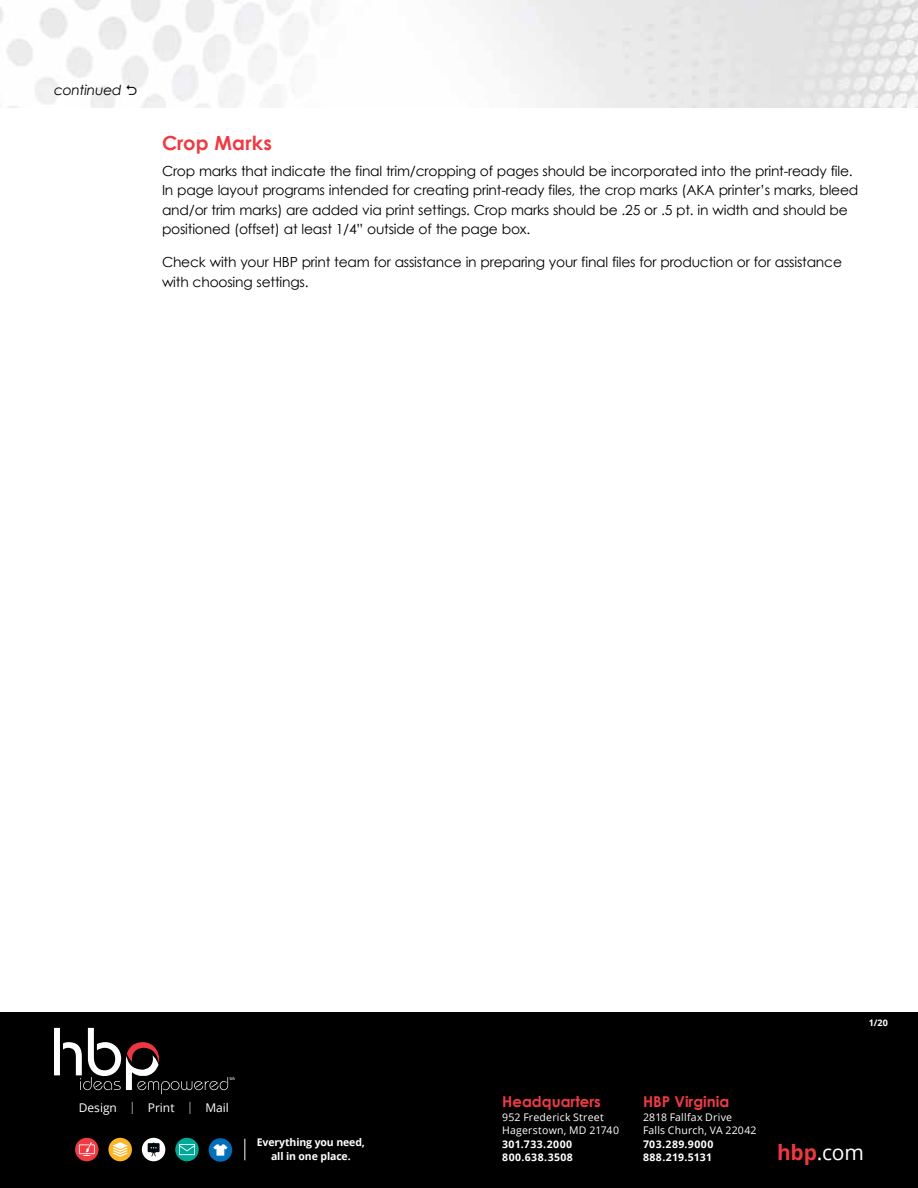
<style>
.page{position:relative;width:918px;height:1188px;background:#fff}
.page>*{position:absolute;margin:0;border:0;box-sizing:border-box;transform-origin:0 0}
.t1{font:21px "Open Sans";color:#fff}
.t2{font:700 19.5px "Century Gothic";letter-spacing:.005em;color:#ef3a44}
.t3{font:700 15px "Century Gothic";color:#ef3a44}
.t4{font:13.8px/19.5px "Century Gothic";letter-spacing:-.015em;color:#000}
.t5{font:italic 13.8px "Century Gothic";letter-spacing:-.015em;color:#000}
.t6{font:12px "Open Sans";color:#fff}
.t7{font:10.5px/13.5px "Open Sans";letter-spacing:.02em;color:#fff}
.t8{font:700 10.5px/13.5px "Open Sans";letter-spacing:.005em;color:#fff;text-align:center}
.t9{font:700 10.5px/13.5px "Open Sans";letter-spacing:.045em;color:#fff}
.t10{font:700 10.5px/13.5px "Open Sans";letter-spacing:.035em;color:#fff}
.t11{font:700 9px "Open Sans";color:#fff}
.s1{font-weight:300}
.s2{font-weight:700;color:#ef3742}
</style>
<div class="page">
<img style="left:0;top:0;width:918px;height:108px">
<div style="left:0;top:1012px;width:918px;height:176px;background:#000"></div>
<svg style="left:245px;top:1139px;width:1px;height:21px"></svg>
<svg style="left:75px;top:1138px;width:24px;height:23px"></svg>
<svg style="left:79px;top:1142px;width:16px;height:14px"></svg>
<div style="left:108px;top:1138px;width:24px;height:23px;background:#fcb524;border-radius:50%"></div>
<svg style="left:112px;top:1142px;width:16px;height:15px"></svg>
<div style="left:142px;top:1138px;width:23px;height:23px;background:#fff;border-radius:50%"></div>
<svg style="left:148px;top:1143px;width:12px;height:14px"></svg>
<div style="left:175px;top:1138px;width:24px;height:23px;background:#00a896;border-radius:50%"></div>
<svg style="left:179px;top:1144px;width:16px;height:11px"></svg>
<div style="left:209px;top:1138px;width:23px;height:24px;background:#0070ba;border-radius:50%"></div>
<svg style="left:213px;top:1144px;width:15px;height:12px"></svg>
<svg style="left:54px;top:1028px;width:180px;height:66px"></svg>
<svg style="left:127px;top:85px;width:10px;height:10px"></svg>
<p class="t5" style="left:54px;top:80px;width:69px">continued</p>
<h2 class="t2" style="left:162px;top:128px;width:112px">Crop Marks</h2>
<p class="t4" style="left:162px;top:161px;width:698px">Crop marks that indicate the final trim/cropping of pages should be incorporated into the print-ready file.<br>In page layout programs intended for creating print-ready files, the crop marks (AKA printer’s marks, bleed and/or trim marks) are added via print settings. Crop marks should be .25 or .5 pt. in width and should be positioned (offset) at least 1/4” outside of the page box.</p>
<p class="t4" style="left:162px;top:252px;width:682px">Check with your HBP print team for assistance in preparing your final files for production or for assistance with choosing settings.</p>
<p class="t11" style="left:869px;top:1017px;width:21px">1/20</p>
<p class="t6" style="left:79px;top:1099px;width:152px">Design <span class="s1">|</span> Print <span class="s1">|</span> Mail</p>
<p class="t8" style="left:257px;top:1135px;width:110px">Everything you need, all in one place.</p>
<p class="t3" style="left:502px;top:1090px;width:100px">Headquarters</p>
<p class="t7" style="left:502px;top:1110px;width:118px">952 Frederick Street<br>Hagerstown, MD 21740</p>
<p class="t9" style="left:502px;top:1137px;width:72px">301.733.2000<br>800.638.3508</p>
<p class="t3" style="left:643px;top:1090px;width:88px">HBP Virginia</p>
<p class="t7" style="left:643px;top:1110px;width:115px">2818 Fallfax Drive<br>Falls Church, VA 22042</p>
<p class="t10" style="left:643px;top:1137px;width:72px">703.289.9000<br>888.219.5131</p>
<h1 class="t1" style="left:777px;top:1138px;width:88px"><span class="s2">hbp</span>.com</h1>
</div>
